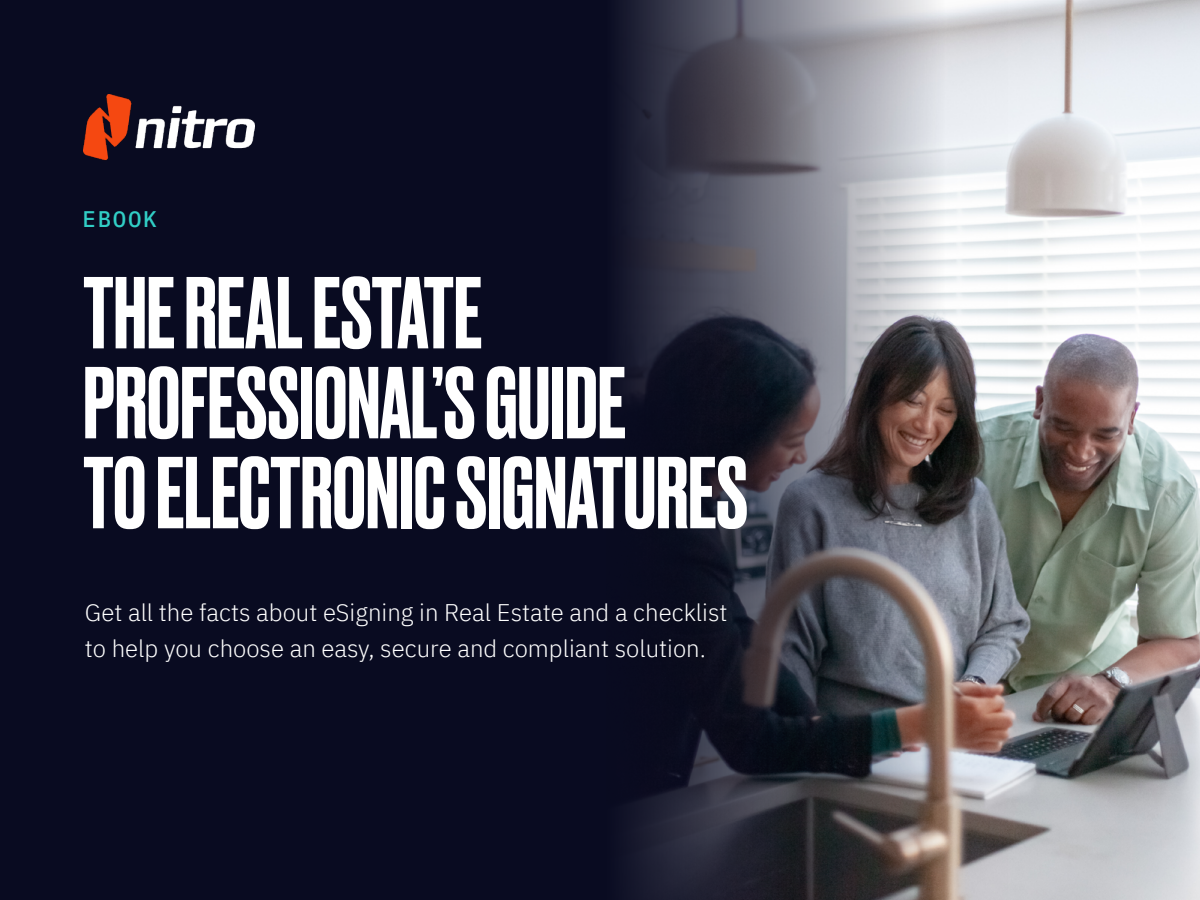
<style>
.page{position:relative;width:1200px;height:900px;background:#fff}
.page>*{position:absolute;margin:0;border:0;box-sizing:border-box;transform-origin:0 0}
.t1{font:500 96px/90px "Druk";color:#fff}
.t2{font:300 24px/36px "IBM Plex Sans";color:#fff}
.t3{font:500 22.5px "IBM Plex Mono";letter-spacing:.075em;color:#31cec5}
</style>
<div class="page">
<img style="left:1008px;top:0;width:192px;height:900px">
<div style="left:0;top:0;width:576px;height:900px;background:#090b21"></div>
<svg style="left:576px;top:0;width:432px;height:900px;background:#55545e"></svg>
<img style="left:83px;top:94px;width:171px;height:67px">
<p class="t3" style="left:82px;top:202px;width:76px">EBOOK</p>
<h1 class="t1" style="left:83px;top:263px;width:666px">THE REAL ESTATE<br>PROFESSIONAL’S GUIDE<br>TO ELECTRONIC SIGNATURES</h1>
<p class="t2" style="left:85px;top:592px;width:644px">Get all the facts about eSigning in Real Estate and a checklist to help you choose an easy, secure and compliant solution.</p>
</div>
